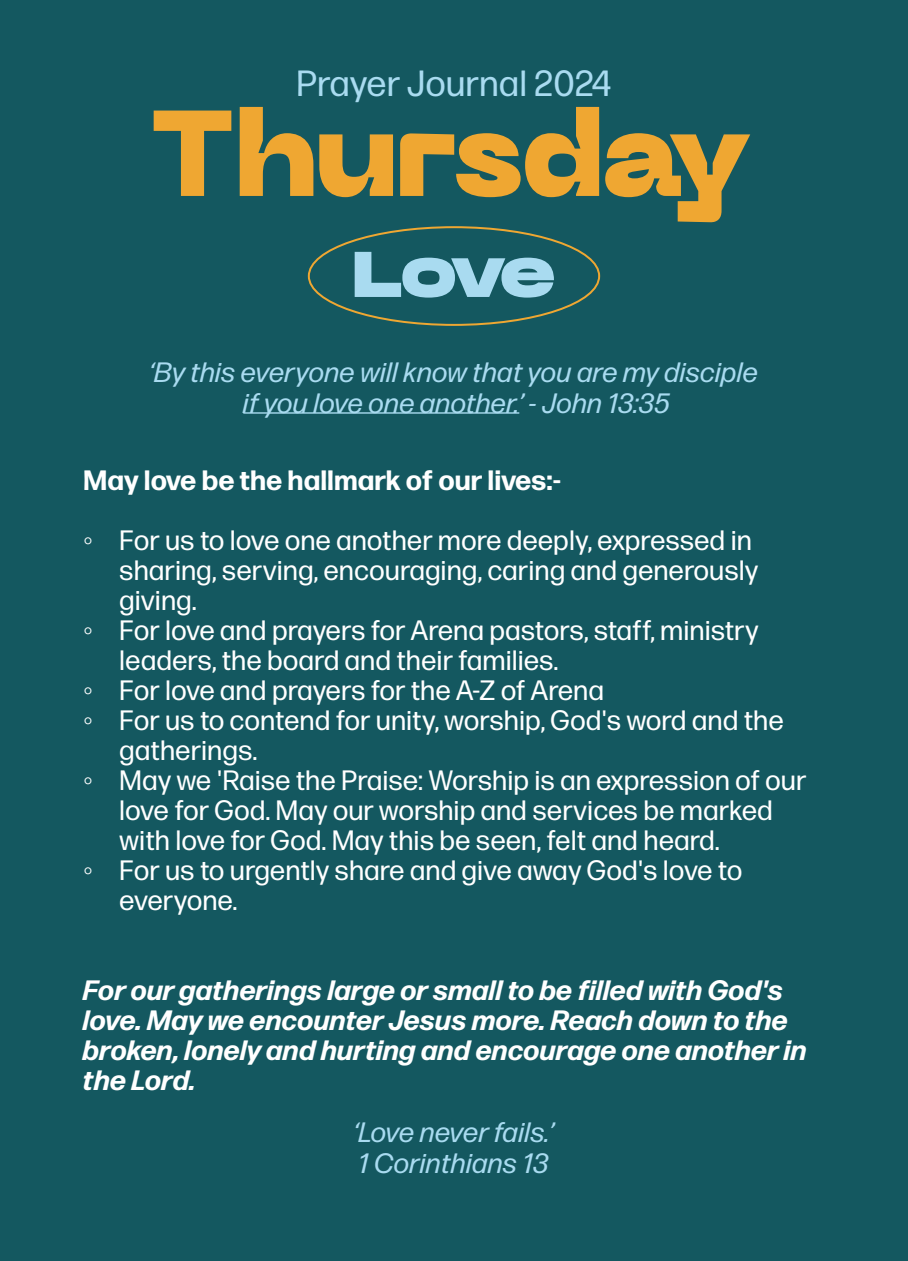
<style>
.page{position:relative;width:908px;height:1261px;background:#fff}
.page>*{position:absolute;margin:0;border:0;box-sizing:border-box;transform-origin:0 0}
.t1{font:900 121.2px "Neue Machina";letter-spacing:-.04em;color:#efa732}
.t2{font:800 64.4px "Monument Extended";color:#a9dbf0}
.t3{font:36.4px "Forma DJR Micro";color:#a9dbf0}
.t4{font:28px/60px "Forma DJR Micro";color:#fff}
.t5{font:italic 700 28px/30px "Forma DJR Micro";color:#fff}
.t6{font:italic 28px/30.4px "Forma DJR Micro";color:#a9dbf0;text-align:center}
.s1{font-weight:700}
.s2{font-family:"Times New Roman"}
</style>
<div class="page">
<div style="left:0;top:0;width:907px;height:1261px;background:#145860"></div>
<hr style="left:243px;top:412px;width:276px;height:2px;background:#a9dbf0">
<h3 class="t3" style="left:296px;top:61px;width:317px">Prayer Journal 2024</h3>
<h1 class="t1" style="left:151px;top:72px;width:602px">Thursday</h1>
<h2 class="t2" style="left:353px;top:227px;width:203px">Love</h2>
<p class="t6" style="left:149px;top:357px;width:610px">‘By this everyone will know that you are my disciple if you love one another.’ - John 13:35</p>
<p class="t4" style="left:83px;top:450px;width:670px"><span class="s1">May love be the hallmark of our lives:-<br></span><span class="s2">◦</span> For us to love one another more deeply, expressed in</p>
<p class="t4" style="left:119px;top:540px;width:640px">sharing, serving, encouraging, caring and generously</p>
<p class="t4" style="left:119px;top:570px;width:79px">giving.</p>
<p class="t4" style="left:83px;top:600px;width:676px"><span class="s2">◦</span> For love and prayers for Arena pastors, staff, ministry</p>
<p class="t4" style="left:119px;top:630px;width:441px">leaders, the board and their families.</p>
<p class="t4" style="left:83px;top:660px;width:522px"><span class="s2">◦</span> For love and prayers for the A-Z of Arena</p>
<p class="t4" style="left:83px;top:690px;width:702px"><span class="s2">◦</span> For us to contend for unity, worship, God's word and the</p>
<p class="t4" style="left:119px;top:720px;width:140px">gatherings.</p>
<p class="t4" style="left:83px;top:750px;width:724px"><span class="s2">◦</span> May we 'Raise the Praise: Worship is an expression of our</p>
<p class="t4" style="left:119px;top:780px;width:655px">love for God. May our worship and services be marked</p>
<p class="t4" style="left:119px;top:810px;width:602px">with love for God. May this be seen, felt and heard.</p>
<p class="t4" style="left:83px;top:840px;width:660px"><span class="s2">◦</span> For us to urgently share and give away God's love to</p>
<p class="t4" style="left:119px;top:870px;width:120px">everyone.</p>
<p class="t5" style="left:83px;top:975px;width:725px">For our gatherings large or small to be filled with God's love. May we encounter Jesus more. Reach down to the broken, lonely and hurting and encourage one another in the Lord.</p>
<p class="t6" style="left:354px;top:1116px;width:202px;text-align:left">‘Love never fails.’<br>1 Corinthians 13</p>
</div>
